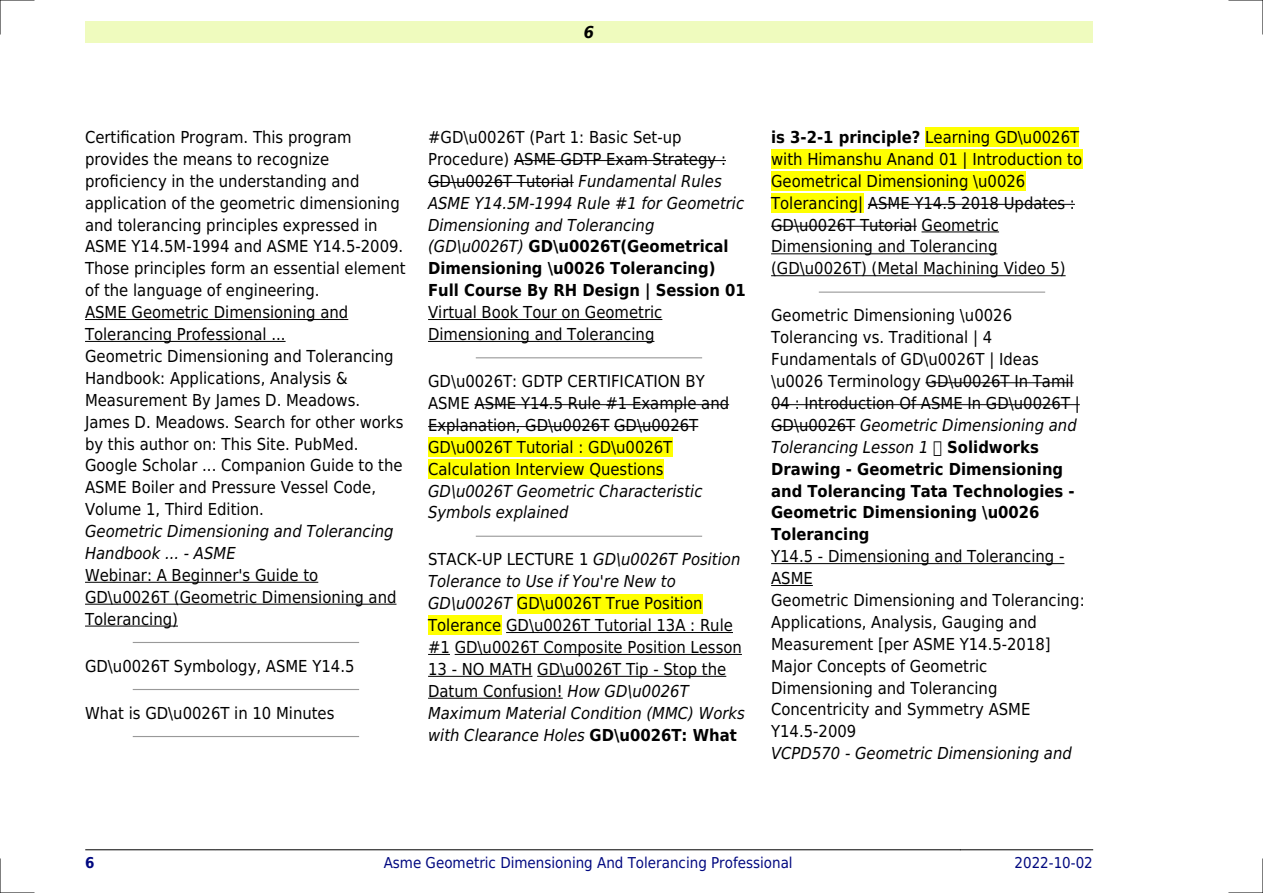
<style>
.page{position:relative;width:1263px;height:893px;background:#fff}
.page>*{position:absolute;margin:0;border:0;box-sizing:border-box;transform-origin:0 0}
.t1{font:16.5px/21.9px "DejaVu Sans Condensed";color:#000}
.t2{font:italic 16.5px/21.9px "DejaVu Sans Condensed";color:#000}
.t3{font:italic 700 16.5px "DejaVu Sans Condensed";color:#000}
.t4{font:15px "DejaVu Sans Condensed";color:#000880}
.t5{font:700 15px "DejaVu Sans Condensed";color:#000880}
.s1{font-style:normal}
.s2{font-weight:700;font-style:normal}
.s3{font-style:italic}
.s4{font-weight:700}
</style>
<div class="page">
<div style="left:85px;top:21px;width:1008px;height:22px;background:#effbbe"></div>
<hr style="left:85px;top:849px;width:131px;height:1px;background:#000">
<hr style="left:216px;top:849px;width:744px;height:1px;background:#000">
<hr style="left:960px;top:849px;width:133px;height:1px;background:#000">
<hr style="left:85px;top:319px;width:263px;height:1px;background:#000">
<hr style="left:85px;top:341px;width:201px;height:1px;background:#000">
<hr style="left:85px;top:582px;width:233px;height:1px;background:#000">
<hr style="left:85px;top:604px;width:311px;height:1px;background:#000">
<hr style="left:85px;top:626px;width:93px;height:1px;background:#000">
<hr style="left:133px;top:642px;width:226px;height:1px;background:#999">
<hr style="left:133px;top:689px;width:226px;height:1px;background:#999">
<hr style="left:133px;top:736px;width:226px;height:1px;background:#999">
<hr style="left:514px;top:160px;width:212px;height:1px;background:#000">
<hr style="left:428px;top:182px;width:146px;height:1px;background:#000">
<hr style="left:428px;top:319px;width:234px;height:1px;background:#000">
<hr style="left:428px;top:341px;width:226px;height:1px;background:#000">
<hr style="left:476px;top:357px;width:226px;height:1px;background:#999">
<hr style="left:474px;top:404px;width:255px;height:1px;background:#000">
<hr style="left:428px;top:426px;width:181px;height:1px;background:#000">
<hr style="left:614px;top:426px;width:84px;height:1px;background:#000">
<div style="left:428px;top:437px;width:244px;height:20px;background:#ff0"></div>
<div style="left:428px;top:459px;width:235px;height:19px;background:#ff0"></div>
<hr style="left:476px;top:536px;width:226px;height:1px;background:#999">
<div style="left:517px;top:594px;width:186px;height:19px;background:#ff0"></div>
<div style="left:428px;top:616px;width:73px;height:19px;background:#ff0"></div>
<hr style="left:506px;top:632px;width:227px;height:1px;background:#000">
<svg style="left:428px;top:654px;width:22px;height:1px"></svg>
<hr style="left:455px;top:654px;width:287px;height:1px;background:#000">
<hr style="left:428px;top:676px;width:104px;height:1px;background:#000">
<hr style="left:537px;top:676px;width:189px;height:1px;background:#000">
<hr style="left:428px;top:698px;width:135px;height:1px;background:#000">
<div style="left:925px;top:128px;width:154px;height:19px;background:#ff0"></div>
<div style="left:771px;top:150px;width:311px;height:19px;background:#ff0"></div>
<div style="left:771px;top:171px;width:254px;height:20px;background:#ff0"></div>
<div style="left:771px;top:193px;width:92px;height:20px;background:#ff0"></div>
<hr style="left:868px;top:204px;width:207px;height:1px;background:#000">
<hr style="left:771px;top:226px;width:146px;height:1px;background:#000">
<hr style="left:921px;top:232px;width:78px;height:1px;background:#000">
<hr style="left:771px;top:253px;width:226px;height:1px;background:#000">
<hr style="left:771px;top:275px;width:294px;height:1px;background:#000">
<hr style="left:819px;top:292px;width:225px;height:1px;background:#999">
<hr style="left:925px;top:382px;width:149px;height:1px;background:#000">
<hr style="left:771px;top:404px;width:309px;height:1px;background:#000">
<hr style="left:771px;top:426px;width:84px;height:1px;background:#000">
<hr style="left:771px;top:563px;width:293px;height:1px;background:#000">
<hr style="left:771px;top:585px;width:42px;height:1px;background:#000">
<hr style="left:0;top:0;width:34px;height:1px;background:#000">
<hr style="left:1229px;top:0;width:34px;height:1px;background:#000">
<hr style="left:0;top:892px;width:34px;height:1px;background:#000">
<hr style="left:1229px;top:892px;width:34px;height:1px;background:#000">
<hr style="left:0;top:0;width:1px;height:34px;background:#000">
<hr style="left:0;top:859px;width:1px;height:34px;background:#000">
<hr style="left:1262px;top:0;width:1px;height:34px;background:#000">
<hr style="left:1262px;top:859px;width:1px;height:34px;background:#000">
<p class="t3" style="left:584px;top:23px;width:12px">6</p>
<p class="t1" style="left:85px;top:126px;width:322px">Certification Program. This program provides the means to recognize proficiency in the understanding and application of the geometric dimensioning and tolerancing principles expressed in ASME Y14.5M-1994 and ASME Y14.5-2009.<br>Those principles form an essential element of the language of engineering.<br>ASME Geometric Dimensioning and Tolerancing Professional ...<br>Geometric Dimensioning and Tolerancing Handbook: Applications, Analysis &amp; Measurement By James D. Meadows.<br>James D. Meadows. Search for other works by this author on: This Site. PubMed.<br>Google Scholar ... Companion Guide to the ASME Boiler and Pressure Vessel Code, Volume 1, Third Edition.</p>
<p class="t2" style="left:85px;top:520px;width:310px">Geometric Dimensioning and Tolerancing<br>Handbook ... - ASME</p>
<p class="t1" style="left:85px;top:564px;width:313px">Webinar: A Beginner's Guide to<br>GD\u0026T (Geometric Dimensioning and<br>Tolerancing)</p>
<p class="t1" style="left:85px;top:655px;width:271px">GD\u0026T Symbology, ASME Y14.5</p>
<p class="t1" style="left:85px;top:702px;width:251px">What is GD\u0026T in 10 Minutes</p>
<p class="t2" style="left:428px;top:126px;width:319px"><span class="s1">#GD\u0026T (Part 1: Basic Set-up Procedure) ASME GDTP Exam Strategy :<br>GD\u0026T Tutorial</span> Fundamental Rules ASME Y14.5M-1994 Rule #1 for Geometric Dimensioning and Tolerancing (GD\u0026T) <span class="s2">GD\u0026T(Geometrical Dimensioning \u0026 Tolerancing)<br>Full Course By RH Design | Session 01</span></p>
<p class="t1" style="left:428px;top:301px;width:236px">Virtual Book Tour on Geometric<br>Dimensioning and Tolerancing</p>
<p class="t1" style="left:428px;top:370px;width:303px">GD\u0026T: GDTP CERTIFICATION BY ASME ASME Y14.5 Rule #1 Example and Explanation, GD\u0026T GD\u0026T GD\u0026T Tutorial : GD\u0026T Calculation Interview Questions</p>
<p class="t2" style="left:428px;top:480px;width:276px">GD\u0026T Geometric Characteristic<br>Symbols explained</p>
<p class="t1" style="left:428px;top:549px;width:318px">STACK-UP LECTURE 1 <span class="s3">GD\u0026T Position Tolerance to Use if You're New to GD\u0026T</span> GD\u0026T True Position Tolerance GD\u0026T Tutorial 13A : Rule #1 GD\u0026T Composite Position Lesson 13 - NO MATH GD\u0026T Tip - Stop the Datum Confusion! <span class="s3">How GD\u0026T Maximum Material Condition (MMC) Works with Clearance Holes</span> <span class="s4">GD\u0026T: What</span></p>
<p class="t1" style="left:771px;top:126px;width:313px"><span class="s4">is 3-2-1 principle?</span> Learning GD\u0026T with Himanshu Anand 01 | Introduction to Geometrical Dimensioning \u0026<br>Tolerancing| ASME Y14.5 2018 Updates :<br>GD\u0026T Tutorial Geometric Dimensioning and Tolerancing (GD\u0026T) (Metal Machining Video 5)</p>
<p class="t1" style="left:771px;top:305px;width:310px">Geometric Dimensioning \u0026<br>Tolerancing vs. Traditional | 4<br>Fundamentals of GD\u0026T | Ideas \u0026 Terminology GD\u0026T In Tamil 04 : Introduction Of ASME In GD\u0026T | GD\u0026T <span class="s3">Geometric Dimensioning and Tolerancing Lesson 1</span> <span class="s4">Solidworks Drawing - Geometric Dimensioning and Tolerancing Tata Technologies - Geometric Dimensioning \u0026<br>Tolerancing</span></p>
<p class="t1" style="left:771px;top:546px;width:315px">Y14.5 - Dimensioning and Tolerancing -<br>ASME<br>Geometric Dimensioning and Tolerancing:<br>Applications, Analysis, Gauging and<br>Measurement [per ASME Y14.5-2018]<br>Major Concepts of Geometric<br>Dimensioning and Tolerancing<br>Concentricity and Symmetry ASME<br>Y14.5-2009</p>
<p class="t2" style="left:771px;top:743px;width:302px">VCPD570 - Geometric Dimensioning and</p>
<p class="t5" style="left:85px;top:854px;width:11px">6</p>
<p class="t4" style="left:384px;top:854px;width:410px">Asme Geometric Dimensioning And Tolerancing Professional</p>
<p class="t4" style="left:1014px;top:854px;width:80px">2022-10-02</p>
</div>
